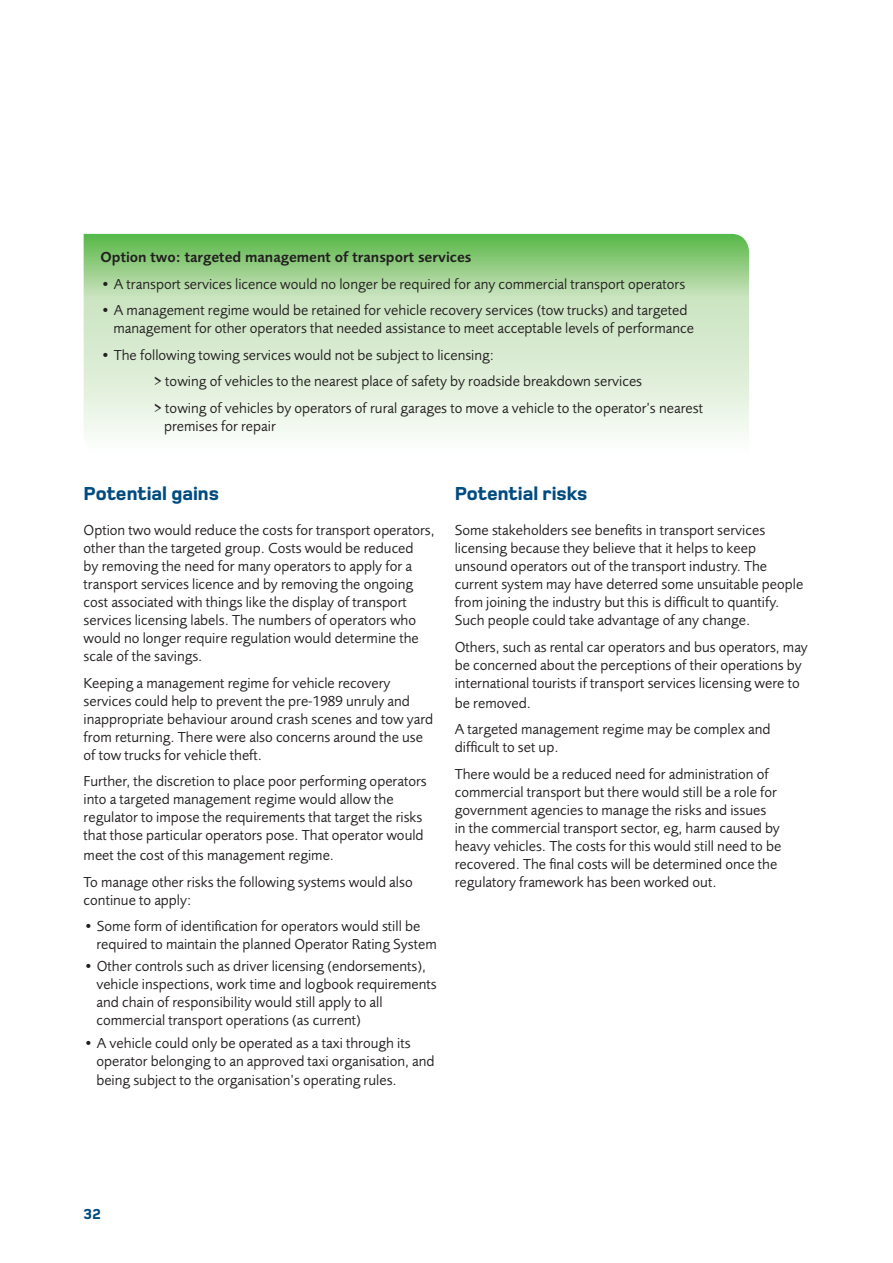
<style>
.page{position:relative;width:893px;height:1263px;background:#fff}
.page>*{position:absolute;margin:0;border:0;box-sizing:border-box;transform-origin:0 0}
.t1{font:800 19.5px "Foundry Monoline";color:#004b80}
.t2{font:15px/18px "Foundry Sans";color:#231f20}
.t3{font:600 15px "Foundry Sans";color:#231f20}
.t4{font:800 15px "Foundry Monoline";color:#004b80}
</style>
<div class="page">
<svg style="left:84px;top:234px;width:665px;height:200px;background:#c5e3bc"></svg>
<p class="t3" style="left:101px;top:248px;width:372px">Option two: targeted management of transport services</p>
<p class="t2" style="left:101px;top:275px;width:586px">• A transport services licence would no longer be required for any commercial transport operators</p>
<p class="t2" style="left:113px;top:301px;width:582px;text-indent:-13px">• A management regime would be retained for vehicle recovery services (tow trucks) and targeted management for other operators that needed assistance to meet acceptable levels of performance</p>
<p class="t2" style="left:155px;top:341px;width:550px;line-height:26.5px;text-indent:-54px">• The following towing services would not be subject to licensing:<br>&gt; towing of vehicles to the nearest place of safety by roadside breakdown services<br>&gt; towing of vehicles by operators of rural garages to move a vehicle to the operator’s nearest</p>
<p class="t2" style="left:164px;top:417px;width:113px">premises for repair</p>
<h1 class="t1" style="left:84px;top:483px;width:137px">Potential gains</h1>
<p class="t2" style="left:84px;top:521px;width:352px">Option two would reduce the costs for transport operators, other than the targeted group. Costs would be reduced<br>by removing the need for many operators to apply for a transport services licence and by removing the ongoing cost associated with things like the display of transport services licensing labels. The numbers of operators who would no longer require regulation would determine the scale of the savings.</p>
<p class="t2" style="left:84px;top:674px;width:351px">Keeping a management regime for vehicle recovery services could help to prevent the pre-1989 unruly and inappropriate behaviour around crash scenes and tow yard from returning. There were also concerns around the use of tow trucks for vehicle theft.</p>
<p class="t2" style="left:84px;top:772px;width:345px">Further, the discretion to place poor performing operators into a targeted management regime would allow the regulator to impose the requirements that target the risks that those particular operators pose. That operator would</p>
<p class="t2" style="left:84px;top:842px;width:331px;line-height:26.5px">meet the cost of this management regime.<br>To manage other risks the following systems would also</p>
<p class="t2" style="left:84px;top:890px;width:109px">continue to apply:</p>
<p class="t2" style="left:96px;top:917px;width:342px;text-indent:-13px">• Some form of identification for operators would still be required to maintain the planned Operator Rating System</p>
<p class="t2" style="left:96px;top:957px;width:342px;text-indent:-13px">• Other controls such as driver licensing (endorsements), vehicle inspections, work time and logbook requirements and chain of responsibility would still apply to all commercial transport operations (as current)</p>
<p class="t2" style="left:96px;top:1033px;width:340px;text-indent:-13px">• A vehicle could only be operated as a taxi through its operator belonging to an approved taxi organisation, and</p>
<p class="t2" style="left:96px;top:1071px;width:302px">being subject to the organisation’s operating rules.</p>
<h1 class="t1" style="left:455px;top:483px;width:134px">Potential risks</h1>
<p class="t2" style="left:455px;top:521px;width:350px">Some stakeholders see benefits in transport services licensing because they believe that it helps to keep unsound operators out of the transport industry. The current system may have deterred some unsuitable people from joining the industry but this is difficult to quantify.<br>Such people could take advantage of any change.</p>
<p class="t2" style="left:455px;top:638px;width:355px">Others, such as rental car operators and bus operators, may be concerned about the perceptions of their operations by international tourists if transport services licensing were to</p>
<p class="t2" style="left:455px;top:689px;width:317px;line-height:26.5px">be removed.<br>A targeted management regime may be complex and</p>
<p class="t2" style="left:455px;top:734px;width:316px;line-height:26.5px">difficult to set up.<br>There would be a reduced need for administration of</p>
<p class="t2" style="left:455px;top:782px;width:328px">commercial transport but there would still be a role for government agencies to manage the risks and issues<br>in the commercial transport sector, eg, harm caused by heavy vehicles. The costs for this would still need to be recovered. The final costs will be determined once the regulatory framework has been worked out.</p>
<p class="t4" style="left:84px;top:1206px;width:19px">32</p>
</div>
